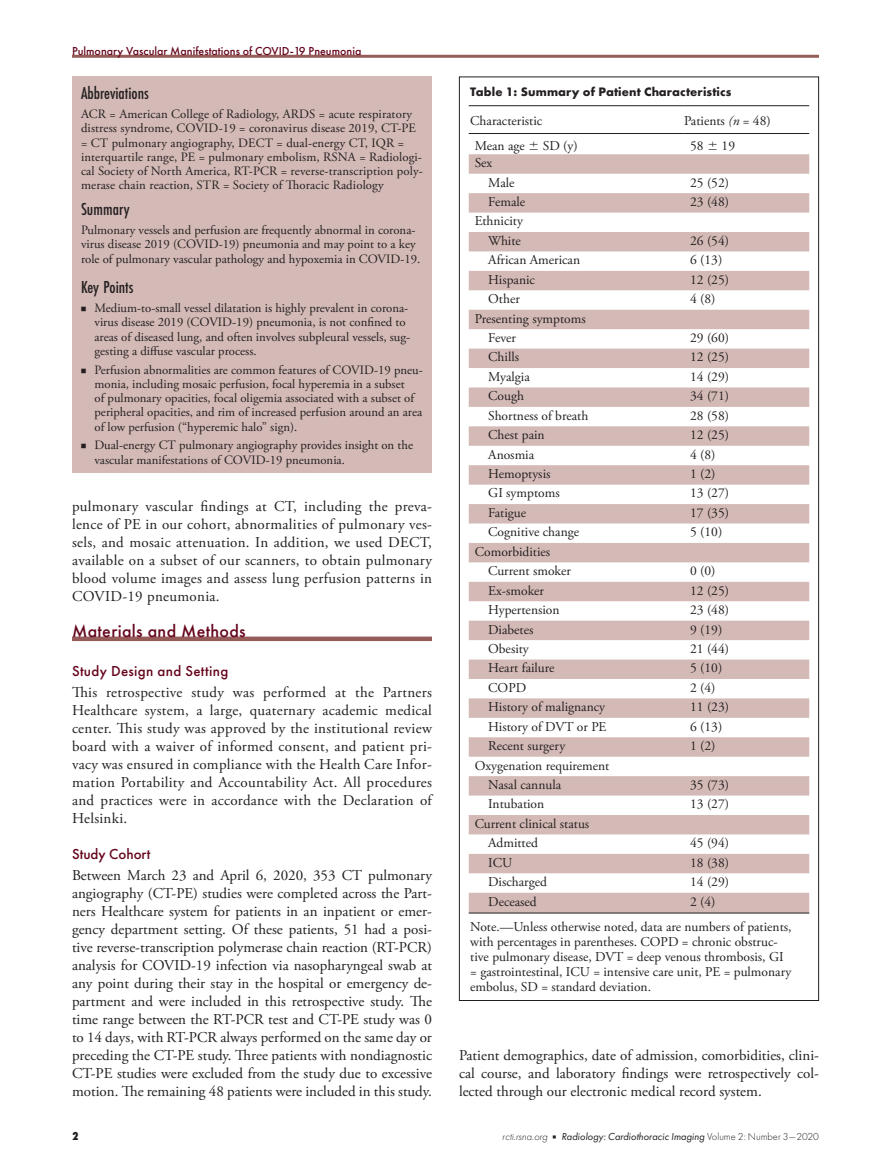
<style>
.page{position:relative;width:891px;height:1175px;background:#fff}
.page>*{position:absolute;margin:0;border:0;box-sizing:border-box;transform-origin:0 0}
.t1{font:500 18px "Futura PT Cond";color:#231f20}
.t2{font:500 18px "Futura PT";letter-spacing:.02em;color:#65051c}
.t3{font:15px/18px "Adobe Garamond Pro";color:#231f20;text-align:justify}
.t4{font:500 15px "Futura PT";letter-spacing:.02em;color:#65051c}
.t5{font:500 15px "Futura PT";color:#65051c}
.t6{font:13.5px/19.5px "Adobe Garamond Pro";color:#231f20}
.t7{font:12.75px/14.2px "Adobe Garamond Pro";color:#231f20}
.t8{font:700 12.75px "Futura PT";letter-spacing:.01em;color:#231f20}
.t9{font:500 12px "Futura PT";color:#65051c}
.t10{font:800 12px "Futura PT Cond";color:#231f20}
.t11{font:italic 10.5px "Futura PT";color:#231f20}
.s1{font-family:"Universal Newswith Comm Pi";font-size:9px}
.s2{font-style:italic}
.s3{font-family:"Universal Greekwith Math Pi"}
.s4{font-weight:300}
.s5{font-family:"Universal Newswith Comm Pi";font-style:normal;font-size:6px}
.s6{font-weight:300;font-style:normal}
</style>
<div class="page">
<hr style="left:72px;top:55px;width:747px;height:3px;background:#965c59">
<div style="left:72px;top:636px;width:360px;height:5px;background:#965c59"></div>
<div style="left:72px;top:76px;width:360px;height:396px;background:#d4bab6"></div>
<svg style="left:469px;top:154px;width:340px;height:758px"></svg>
<hr style="left:469px;top:105px;width:215px;height:1px;background:#231f20">
<hr style="left:684px;top:105px;width:125px;height:1px;background:#231f20">
<hr style="left:469px;top:133px;width:215px;height:1px;background:#231f20">
<hr style="left:684px;top:133px;width:125px;height:1px;background:#231f20">
<hr style="left:469px;top:912px;width:215px;height:1px;background:#231f20">
<hr style="left:684px;top:912px;width:125px;height:1px;background:#231f20">
<p class="t9" style="left:72px;top:43px;width:291px">Pulmonary Vascular Manifestations of COVID-19 Pneumonia</p>
<p class="t1" style="left:81px;top:83px;width:69px">Abbreviations</p>
<p class="t7" style="left:81px;top:107px;width:343px">ACR = American College of Radiology, ARDS = acute respiratory distress syndrome, COVID-19 = coronavirus disease 2019, CT-PE = CT pulmonary angiography, DECT = dual-energy CT, IQR = interquartile range, PE = pulmonary embolism, RSNA = Radiologi&shy;cal Society of North America, RT-PCR = reverse-transcription poly&shy;merase chain reaction, STR = Society of Thoracic Radiology</p>
<p class="t1" style="left:81px;top:199px;width:50px">Summary</p>
<p class="t7" style="left:81px;top:223px;width:341px">Pulmonary vessels and perfusion are frequently abnormal in corona&shy;virus disease 2019 (COVID-19) pneumonia and may point to a key role of pulmonary vascular pathology and hypoxemia in COVID-19.</p>
<p class="t1" style="left:81px;top:277px;width:54px">Key Points</p>
<p class="t7" style="left:94px;top:301px;width:317px;text-indent:-14px"><span class="s1">n</span> Medium-to-small vessel dilatation is highly prevalent in corona&shy;virus disease 2019 (COVID-19) pneumonia, is not confined to areas of diseased lung, and often involves subpleural vessels, sug&shy;gesting a diffuse vascular process.</p>
<p class="t7" style="left:94px;top:363px;width:330px;text-indent:-14px"><span class="s1">n</span> Perfusion abnormalities are common features of COVID-19 pneu&shy;monia, including mosaic perfusion, focal hyperemia in a subset<br>of pulmonary opacities, focal oligemia associated with a subset of peripheral opacities, and rim of increased perfusion around an area of low perfusion (“hyperemic halo” sign).</p>
<p class="t7" style="left:94px;top:438px;width:320px;text-indent:-14px"><span class="s1">n</span> Dual-energy CT pulmonary angiography provides insight on the vascular manifestations of COVID-19 pneumonia.</p>
<p class="t3" style="left:72px;top:497px;width:362px">pulmonary vascular findings at CT, including the preva&shy;lence of PE in our cohort, abnormalities of pulmonary ves&shy;sels, and mosaic attenuation. In addition, we used DECT, available on a subset of our scanners, to obtain pulmonary blood volume images and assess lung perfusion patterns in COVID-19 pneumonia.</p>
<p class="t2" style="left:72px;top:619px;width:175px">Materials and Methods</p>
<p class="t4" style="left:72px;top:661px;width:158px">Study Design and Setting</p>
<p class="t3" style="left:72px;top:683px;width:362px">This retrospective study was performed at the Partners Healthcare system, a large, quaternary academic medical center. This study was approved by the institutional review board with a waiver of informed consent, and patient pri&shy;vacy was ensured in compliance with the Health Care Infor&shy;mation Portability and Accountability Act. All procedures and practices were in accordance with the Declaration of Helsinki.</p>
<p class="t5" style="left:72px;top:844px;width:80px">Study Cohort</p>
<p class="t3" style="left:72px;top:866px;width:362px">Between March 23 and April 6, 2020, 353 CT pulmonary angiography (CT-PE) studies were completed across the Part&shy;ners Healthcare system for patients in an inpatient or emer&shy;gency department setting. Of these patients, 51 had a posi&shy;tive reverse-transcription polymerase chain reaction (RT-PCR) analysis for COVID-19 infection via nasopharyngeal swab at any point during their stay in the hospital or emergency de&shy;partment and were included in this retrospective study. The time range between the RT-PCR test and CT-PE study was 0 to 14 days, with RT-PCR always performed on the same day or preceding the CT-PE study. Three patients with nondiagnostic CT-PE studies were excluded from the study due to excessive motion. The remaining 48 patients were included in this study.</p>
<p class="t8" style="left:470px;top:83px;width:263px">Table 1: Summary of Patient Characteristics</p>
<p class="t6" style="left:470px;top:112px;width:73px">Characteristic</p>
<p class="t6" style="left:684px;top:112px;width:88px">Patients <span class="s2">(n</span> = 48)</p>
<p class="t6" style="left:475px;top:136px;width:105px">Mean age <span class="s3">6</span> SD (y)</p>
<p class="t6" style="left:690px;top:136px;width:46px">58 <span class="s3">6</span> 19</p>
<p class="t6" style="left:488px;top:153px;width:28px;text-indent:-14px">Sex<br>Male</p>
<p class="t6" style="left:690px;top:173px;width:41px">25 (52)</p>
<p class="t6" style="left:488px;top:192px;width:38px">Female</p>
<p class="t6" style="left:690px;top:192px;width:41px">23 (48)</p>
<p class="t6" style="left:475px;top:212px;width:50px;text-align:right">Ethnicity<br>White</p>
<p class="t6" style="left:690px;top:231px;width:41px">26 (54)</p>
<p class="t6" style="left:488px;top:251px;width:93px">African American</p>
<p class="t6" style="left:690px;top:251px;width:34px">6 (13)</p>
<p class="t6" style="left:488px;top:270px;width:48px">Hispanic</p>
<p class="t6" style="left:690px;top:270px;width:41px">12 (25)</p>
<p class="t6" style="left:488px;top:289px;width:33px">Other</p>
<p class="t6" style="left:690px;top:289px;width:27px">4 (8)</p>
<p class="t6" style="left:488px;top:309px;width:99px;text-indent:-14px">Presenting symptoms<br>Fever</p>
<p class="t6" style="left:690px;top:328px;width:41px">29 (60)</p>
<p class="t6" style="left:488px;top:348px;width:32px">Chills</p>
<p class="t6" style="left:690px;top:348px;width:41px">12 (25)</p>
<p class="t6" style="left:488px;top:367px;width:43px">Myalgia</p>
<p class="t6" style="left:690px;top:367px;width:41px">14 (29)</p>
<p class="t6" style="left:488px;top:387px;width:37px">Cough</p>
<p class="t6" style="left:690px;top:387px;width:41px">34 (71)</p>
<p class="t6" style="left:488px;top:406px;width:102px">Shortness of breath</p>
<p class="t6" style="left:690px;top:406px;width:41px">28 (58)</p>
<p class="t6" style="left:488px;top:425px;width:58px">Chest pain</p>
<p class="t6" style="left:690px;top:425px;width:41px">12 (25)</p>
<p class="t6" style="left:488px;top:445px;width:47px">Anosmia</p>
<p class="t6" style="left:690px;top:445px;width:27px">4 (8)</p>
<p class="t6" style="left:488px;top:464px;width:64px">Hemoptysis</p>
<p class="t6" style="left:690px;top:464px;width:27px">1 (2)</p>
<p class="t6" style="left:488px;top:484px;width:73px">GI symptoms</p>
<p class="t6" style="left:690px;top:484px;width:41px">13 (27)</p>
<p class="t6" style="left:488px;top:503px;width:39px">Fatigue</p>
<p class="t6" style="left:690px;top:503px;width:41px">17 (35)</p>
<p class="t6" style="left:488px;top:523px;width:92px">Cognitive change</p>
<p class="t6" style="left:690px;top:523px;width:34px">5 (10)</p>
<p class="t6" style="left:488px;top:542px;width:84px;text-indent:-14px">Comorbidities<br>Current smoker</p>
<p class="t6" style="left:690px;top:561px;width:27px">0 (0)</p>
<p class="t6" style="left:488px;top:581px;width:57px">Ex-smoker</p>
<p class="t6" style="left:690px;top:581px;width:41px">12 (25)</p>
<p class="t6" style="left:488px;top:600px;width:73px">Hypertension</p>
<p class="t6" style="left:690px;top:600px;width:41px">23 (48)</p>
<p class="t6" style="left:488px;top:620px;width:47px">Diabetes</p>
<p class="t6" style="left:690px;top:620px;width:34px">9 (19)</p>
<p class="t6" style="left:488px;top:639px;width:42px">Obesity</p>
<p class="t6" style="left:690px;top:639px;width:41px">21 (44)</p>
<p class="t6" style="left:488px;top:659px;width:68px">Heart failure</p>
<p class="t6" style="left:690px;top:659px;width:34px">5 (10)</p>
<p class="t6" style="left:488px;top:678px;width:40px">COPD</p>
<p class="t6" style="left:690px;top:678px;width:27px">2 (4)</p>
<p class="t6" style="left:488px;top:697px;width:118px">History of malignancy</p>
<p class="t6" style="left:690px;top:697px;width:41px">11 (23)</p>
<p class="t6" style="left:488px;top:717px;width:120px">History of DVT or PE</p>
<p class="t6" style="left:690px;top:717px;width:34px">6 (13)</p>
<p class="t6" style="left:488px;top:736px;width:79px">Recent surgery</p>
<p class="t6" style="left:690px;top:736px;width:27px">1 (2)</p>
<p class="t6" style="left:488px;top:756px;width:123px;text-indent:-14px">Oxygenation requirement<br>Nasal cannula</p>
<p class="t6" style="left:690px;top:775px;width:41px">35 (73)</p>
<p class="t6" style="left:488px;top:795px;width:58px">Intubation</p>
<p class="t6" style="left:690px;top:795px;width:41px">13 (27)</p>
<p class="t6" style="left:488px;top:814px;width:103px;text-indent:-14px">Current clinical status<br>Admitted</p>
<p class="t6" style="left:690px;top:833px;width:41px">45 (94)</p>
<p class="t6" style="left:488px;top:853px;width:26px">ICU</p>
<p class="t6" style="left:690px;top:853px;width:41px">18 (38)</p>
<p class="t6" style="left:488px;top:872px;width:60px">Discharged</p>
<p class="t6" style="left:690px;top:872px;width:41px">14 (29)</p>
<p class="t6" style="left:488px;top:892px;width:50px">Deceased</p>
<p class="t6" style="left:470px;top:889px;width:323px;line-height:25.5px;text-indent:220px">2 (4)<br>Note.—Unless otherwise noted, data are numbers of patients,</p>
<p class="t6" style="left:470px;top:934px;width:323px;line-height:15px">with percentages in parentheses. COPD = chronic obstruc&shy;tive pulmonary disease, DVT = deep venous thrombosis, GI = gastrointestinal, ICU = intensive care unit, PE = pulmonary embolus, SD = standard deviation.</p>
<p class="t3" style="left:459px;top:1046px;width:362px">Patient demographics, date of admission, comorbidities, clini&shy;cal course, and laboratory findings were retrospectively col&shy;lected through our electronic medical record system.</p>
<p class="t10" style="left:72px;top:1128px;width:8px">2</p>
<p class="t11" style="left:502px;top:1130px;width:318px"><span class="s4">rcti.rsna.org</span> <span class="s5">n</span> Radiology: Cardiothoracic Imaging <span class="s6">Volume 2: Number 3—2020</span></p>
</div>
